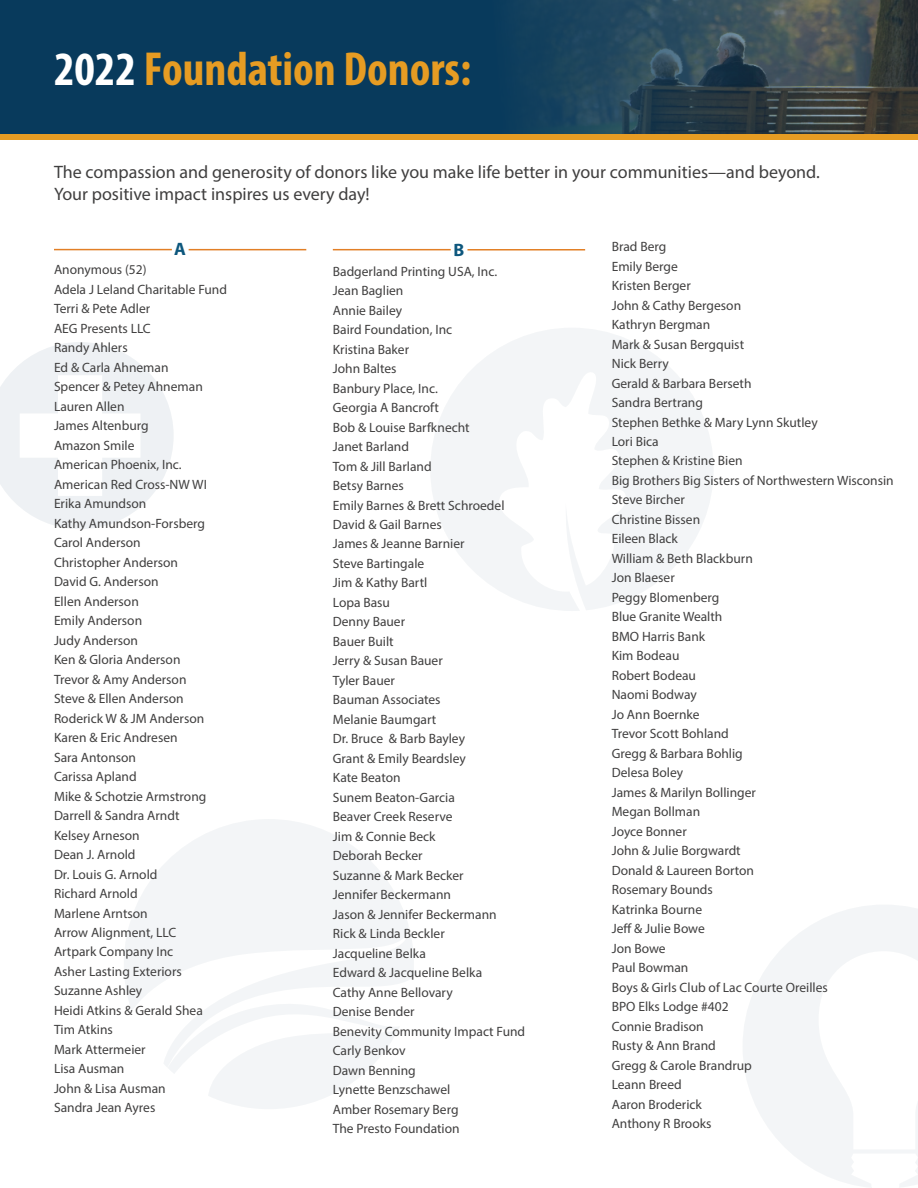
<style>
.page{position:relative;width:918px;height:1188px;background:#fff}
.page>*{position:absolute;margin:0;border:0;box-sizing:border-box;transform-origin:0 0}
.t1{font:700 condensed 48px "Myriad Pro";color:#e69c23}
.t2{font:18px/21.6px "Myriad Pro";color:#403f3f}
.t3{font:700 18px "Myriad Pro";color:#0d577d}
.t4{font:13.5px/19.5px "Myriad Pro";color:#403f3f}
.s1{color:#fff}
</style>
<div class="page">
<svg style="left:124px;top:819px;width:284px;height:191px;fill:#f3f5f7"></svg>
<svg style="left:163px;top:925px;width:251px;height:184px"></svg>
<svg style="left:431px;top:328px;width:282px;height:283px;fill:#f3f5f7"></svg>
<svg style="left:0;top:342px;width:174px;height:187px"></svg>
<svg style="left:743px;top:905px;width:175px;height:282px"></svg>
<hr style="left:54px;top:249px;width:118px;height:1px;background:#e27f26">
<hr style="left:189px;top:249px;width:117px;height:1px;background:#e27f26">
<div style="left:0;top:0;width:918px;height:140px;background:#083a5c"></div>
<img style="left:487px;top:0;width:431px;height:135px">
<div style="left:0;top:135px;width:918px;height:5px;background:#e69c23"></div>
<hr style="left:333px;top:249px;width:118px;height:1px;background:#e27f26">
<hr style="left:467px;top:249px;width:118px;height:2px;background:#e27f26">
<h1 class="t1" style="left:54px;top:39px;width:419px"><span class="s1">2022</span> Foundation Donors:</h1>
<h2 class="t2" style="left:54px;top:161px;width:767px">The compassion and generosity of donors like you make life better in your communities—and beyond.<br>Your positive impact inspires us every day!</h2>
<h2 class="t3" style="left:174px;top:237px;width:13px">A</h2>
<p class="t4" style="left:54px;top:260px;width:175px">Anonymous (52)<br>Adela J Leland Charitable Fund<br>Terri &amp; Pete Adler<br>AEG Presents LLC<br>Randy Ahlers<br>Ed &amp; Carla Ahneman<br>Spencer &amp; Petey Ahneman<br>Lauren Allen<br>James Altenburg<br>Amazon Smile<br>American Phoenix, Inc.<br>American Red Cross-NW WI<br>Erika Amundson<br>Kathy Amundson-Forsberg<br>Carol Anderson<br>Christopher Anderson<br>David G. Anderson<br>Ellen Anderson<br>Emily Anderson<br>Judy Anderson<br>Ken &amp; Gloria Anderson<br>Trevor &amp; Amy Anderson<br>Steve &amp; Ellen Anderson<br>Roderick W &amp; JM Anderson<br>Karen &amp; Eric Andresen<br>Sara Antonson<br>Carissa Apland<br>Mike &amp; Schotzie Armstrong<br>Darrell &amp; Sandra Arndt<br>Kelsey Arneson<br>Dean J. Arnold<br>Dr. Louis G. Arnold<br>Richard Arnold<br>Marlene Arntson<br>Arrow Alignment, LLC<br>Artpark Company Inc<br>Asher Lasting Exteriors<br>Suzanne Ashley<br>Heidi Atkins &amp; Gerald Shea<br>Tim Atkins<br>Mark Attermeier<br>Lisa Ausman<br>John &amp; Lisa Ausman<br>Sandra Jean Ayres</p>
<h2 class="t3" style="left:454px;top:238px;width:12px">B</h2>
<p class="t4" style="left:333px;top:261px;width:194px">Badgerland Printing USA, Inc.<br>Jean Baglien<br>Annie Bailey<br>Baird Foundation, Inc<br>Kristina Baker<br>John Baltes<br>Banbury Place, Inc.<br>Georgia A Bancroft<br>Bob &amp; Louise Barfknecht<br>Janet Barland<br>Tom &amp; Jill Barland<br>Betsy Barnes<br>Emily Barnes &amp; Brett Schroedel<br>David &amp; Gail Barnes<br>James &amp; Jeanne Barnier<br>Steve Bartingale<br>Jim &amp; Kathy Bartl<br>Lopa Basu<br>Denny Bauer<br>Bauer Built<br>Jerry &amp; Susan Bauer<br>Tyler Bauer<br>Bauman Associates<br>Melanie Baumgart<br>Dr. Bruce &amp; Barb Bayley<br>Grant &amp; Emily Beardsley<br>Kate Beaton<br>Sunem Beaton-Garcia<br>Beaver Creek Reserve<br>Jim &amp; Connie Beck<br>Deborah Becker<br>Suzanne &amp; Mark Becker<br>Jennifer Beckermann<br>Jason &amp; Jennifer Beckermann<br>Rick &amp; Linda Beckler<br>Jacqueline Belka<br>Edward &amp; Jacqueline Belka<br>Cathy Anne Bellovary<br>Denise Bender<br>Benevity Community Impact Fund<br>Carly Benkov<br>Dawn Benning<br>Lynette Benzschawel<br>Amber Rosemary Berg<br>The Presto Foundation</p>
<p class="t4" style="left:612px;top:237px;width:284px">Brad Berg<br>Emily Berge<br>Kristen Berger<br>John &amp; Cathy Bergeson<br>Kathryn Bergman<br>Mark &amp; Susan Bergquist<br>Nick Berry<br>Gerald &amp; Barbara Berseth<br>Sandra Bertrang<br>Stephen Bethke &amp; Mary Lynn Skutley<br>Lori Bica<br>Stephen &amp; Kristine Bien<br>Big Brothers Big Sisters of Northwestern Wisconsin<br>Steve Bircher<br>Christine Bissen<br>Eileen Black<br>William &amp; Beth Blackburn<br>Jon Blaeser<br>Peggy Blomenberg<br>Blue Granite Wealth<br>BMO Harris Bank<br>Kim Bodeau<br>Robert Bodeau<br>Naomi Bodway<br>Jo Ann Boernke<br>Trevor Scott Bohland<br>Gregg &amp; Barbara Bohlig<br>Delesa Boley<br>James &amp; Marilyn Bollinger<br>Megan Bollman<br>Joyce Bonner<br>John &amp; Julie Borgwardt<br>Donald &amp; Laureen Borton<br>Rosemary Bounds<br>Katrinka Bourne<br>Jeff &amp; Julie Bowe<br>Jon Bowe<br>Paul Bowman<br>Boys &amp; Girls Club of Lac Courte Oreilles<br>BPO Elks Lodge #402<br>Connie Bradison<br>Rusty &amp; Ann Brand<br>Gregg &amp; Carole Brandrup<br>Leann Breed<br>Aaron Broderick<br>Anthony R Brooks</p>
</div>
